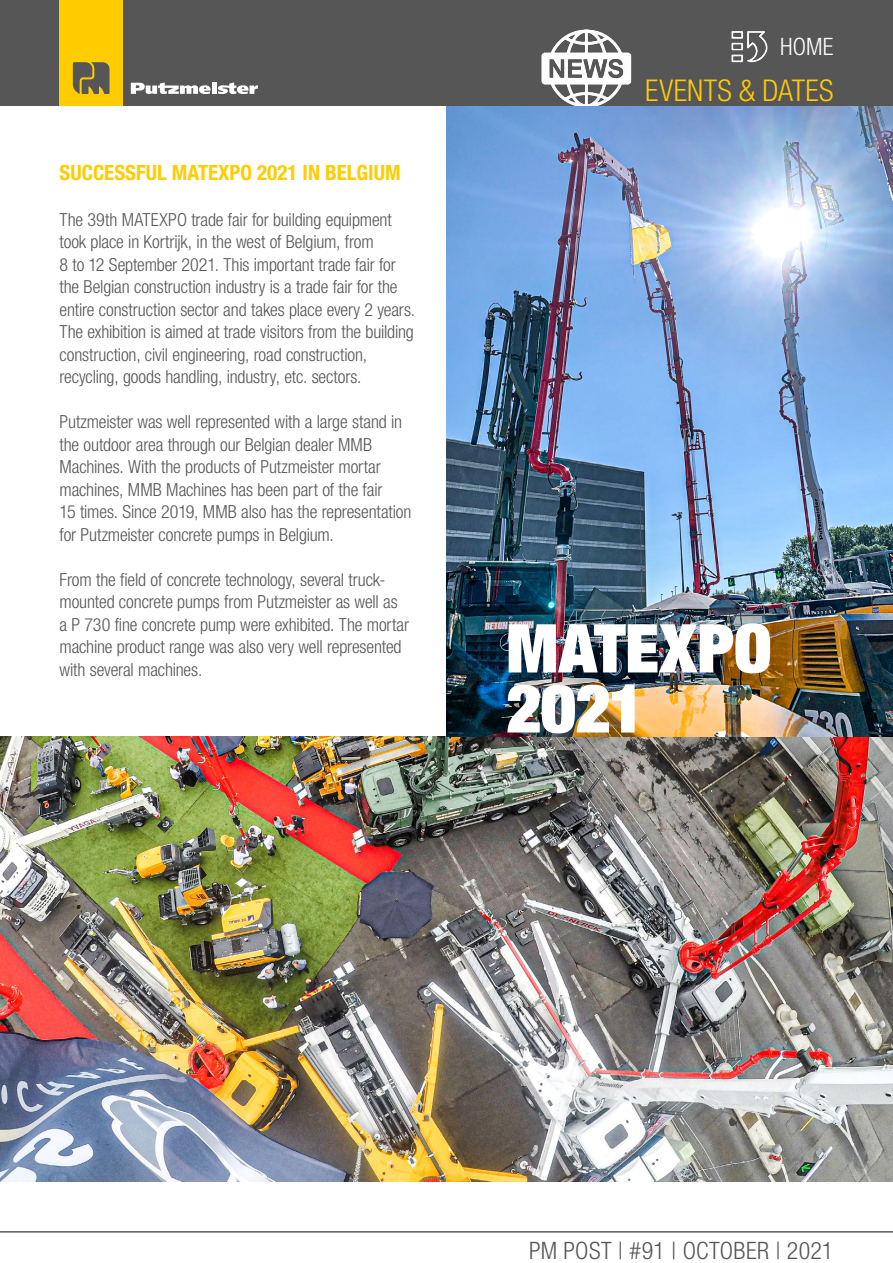
<style>
.page{position:relative;width:893px;height:1263px;background:#fff}
.page>*{position:absolute;margin:0;border:0;box-sizing:border-box;transform-origin:0 0}
.t1{font:900 condensed 67.5px/60px "Helvetica Neue LT Pro";letter-spacing:-.005em;color:#fff}
.t2{font:300 condensed 30px "Helvetica Neue LT Pro";letter-spacing:.01em;color:#fc0}
.t3{font:300 condensed 24px "Helvetica Neue LT Pro";letter-spacing:.01em;color:#565656}
.t4{font:300 condensed 24px "Helvetica Neue LT Pro";color:#fff}
.t5{font:700 condensed 21px "Helvetica Neue LT Pro";color:#fc0}
.t6{font:300 condensed 18px/22.5px "Helvetica Neue LT Pro";letter-spacing:-.01em;color:#565656}
</style>
<div class="page">
<img style="left:0;top:737px;width:893px;height:444px">
<img style="left:446px;top:105px;width:447px;height:632px">
<div style="left:0;top:0;width:893px;height:105px;background:#565656"></div>
<div style="left:60px;top:0;width:63px;height:105px;background:#fc0"></div>
<svg style="left:73px;top:62px;width:37px;height:32px"></svg>
<svg style="left:131px;top:82px;width:127px;height:12px"></svg>
<svg style="left:0;top:1231px;width:893px;height:2px"></svg>
<img style="left:731px;top:31px;width:37px;height:32px">
<img style="left:541px;top:29px;width:91px;height:76px">
<p class="t5" style="left:60px;top:160px;width:342px">SUCCESSFUL MATEXPO 2021 IN BELGIUM</p>
<p class="t6" style="left:60px;top:208px;width:357px">The 39th MATEXPO trade fair for building equipment took place in Kortrijk, in the west of Belgium, from<br>8 to 12 September 2021. This important trade fair for the Belgian construction industry is a trade fair for the entire construction sector and takes place every 2 years.<br>The exhibition is aimed at trade visitors from the building construction, civil engineering, road construction, recycling, goods handling, industry, etc. sectors.</p>
<p class="t6" style="left:60px;top:410px;width:353px">Putzmeister was well represented with a large stand in the outdoor area through our Belgian dealer MMB Machines. With the products of Putzmeister mortar machines, MMB Machines has been part of the fair<br>15 times. Since 2019, MMB also has the representation for Putzmeister concrete pumps in Belgium.</p>
<p class="t6" style="left:60px;top:568px;width:351px">From the field of concrete technology, several truck&shy;mounted concrete pumps from Putzmeister as well as a P 730 fine concrete pump were exhibited. The mortar machine product range was also very well represented with several machines.</p>
<h3 class="t4" style="left:780px;top:33px;width:55px">HOME</h3>
<h2 class="t2" style="left:645px;top:73px;width:190px">EVENTS &amp; DATES</h2>
<h1 class="t1" style="left:506px;top:617px;width:267px">MATEXPO<br>2021</h1>
<h3 class="t3" style="left:529px;top:1236px;width:306px">PM POST | #91 | OCTOBER | 2021</h3>
</div>
